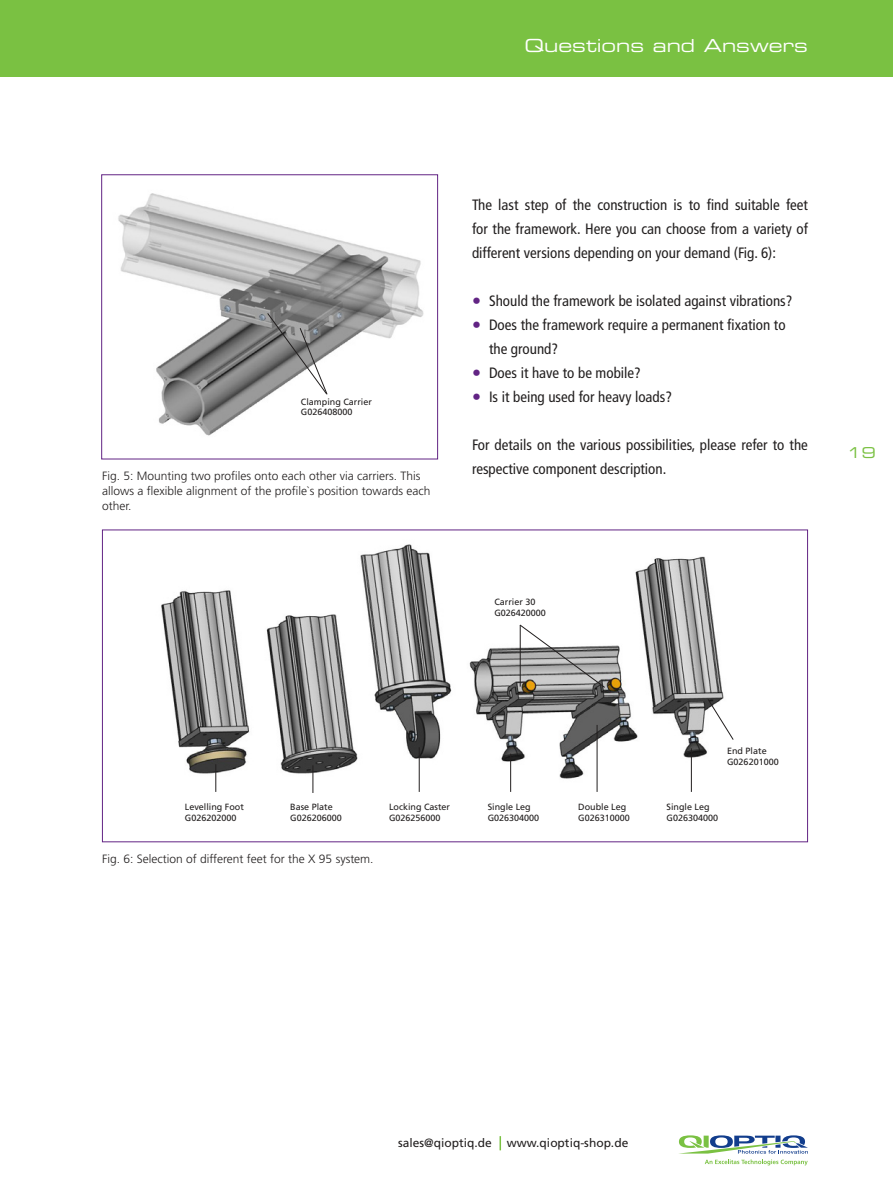
<style>
.page{position:relative;width:893px;height:1191px;background:#fff}
.page>*{position:absolute;margin:0;border:0;box-sizing:border-box;transform-origin:0 0}
.t1{font:18px "Eurostile LT Std Ex 2";color:#fff}
.t2{font:condensed 15px/24px "Frutiger For Qioptiq";color:#221f1f}
.t3{font:15px "Eurostile LT Std Ex 2";color:#7ac142}
.t4{font:300 12px/15px "Frutiger";color:#221f1f}
.t5{font:12px "Frutiger LT Std";color:#221f1f}
.t6{font:9px/10.8px "LINOS Frutiger 55 roman";color:#221f1f}
.s1{font-size:18px;color:#622484}
</style>
<div class="page">
<div style="left:0;top:0;width:893px;height:77px;background:#7ac142"></div>
<svg style="left:679px;top:1135px;width:129px;height:18px"></svg>
<svg style="left:705px;top:1159px;width:103px;height:6px"></svg>
<svg style="left:499px;top:1136px;width:2px;height:14px"></svg>
<img style="left:118px;top:193px;width:306px;height:243px">
<svg style="left:267px;top:312px;width:61px;height:83px"></svg>
<div style="left:101px;top:174px;width:337px;height:285px;border:1px solid #622484"></div>
<img style="left:161px;top:544px;width:563px;height:243px">
<svg style="left:215px;top:764px;width:1px;height:28px"></svg>
<svg style="left:313px;top:765px;width:1px;height:28px"></svg>
<hr style="left:419px;top:747px;width:1px;height:45px;background:#221f1f">
<hr style="left:510px;top:753px;width:1px;height:39px;background:#221f1f">
<svg style="left:519px;top:624px;width:87px;height:64px"></svg>
<hr style="left:597px;top:725px;width:1px;height:67px;background:#221f1f">
<hr style="left:691px;top:748px;width:1px;height:44px;background:#221f1f">
<svg style="left:707px;top:698px;width:27px;height:42px"></svg>
<p class="t1" style="left:525px;top:39px;width:285px">Questions and Answers</p>
<p class="t6" style="left:301px;top:397px;width:73px">Clamping Carrier<br>G026408000</p>
<p class="t4" style="left:102px;top:469px;width:330px">Fig. 5: Mounting two profiles onto each other via carriers. This allows a flexible alignment of the profile`s position towards each other.</p>
<p class="t2" style="left:472px;top:192px;width:337px;text-align:justify">The last step of the construction is to 昀椀nd suitable feet for the framework. Here you can choose from a variety of different versions depending on your demand (Fig. 6):</p>
<p class="t2" style="left:472px;top:288px;width:322px"><span class="s1">•</span> Should the framework be isolated against vibrations?</p>
<p class="t2" style="left:489px;top:312px;width:298px;text-indent:-17px"><span class="s1">•</span> Does the framework require a permanent 昀椀xation to the ground?</p>
<p class="t2" style="left:472px;top:360px;width:170px"><span class="s1">•</span> Does it have to be mobile?</p>
<p class="t2" style="left:472px;top:384px;width:201px"><span class="s1">•</span> Is it being used for heavy loads?</p>
<p class="t2" style="left:472px;top:432px;width:337px">For details on the various possibilities, please refer to the respective component description.</p>
<p class="t3" style="left:847px;top:447px;width:30px">19</p>
<p class="t6" style="left:494px;top:597px;width:53px">Carrier 30<br>G026420000</p>
<p class="t6" style="left:185px;top:802px;width:61px">Levelling Foot<br>G026202000</p>
<p class="t6" style="left:290px;top:802px;width:53px">Base Plate<br>G026206000</p>
<p class="t6" style="left:389px;top:802px;width:63px">Locking Caster<br>G026256000</p>
<p class="t6" style="left:488px;top:802px;width:53px">Single Leg<br>G026304000</p>
<p class="t4" style="left:102px;top:851px;width:273px">Fig. 6: Selection of different feet for the X 95 system.</p>
<p class="t6" style="left:578px;top:802px;width:53px">Double Leg<br>G026310000</p>
<p class="t6" style="left:727px;top:746px;width:53px">End Plate<br>G026201000</p>
<p class="t6" style="left:666px;top:802px;width:53px">Single Leg<br>G026304000</p>
<p class="t5" style="left:398px;top:1138px;width:95px">sales@qioptiq.de</p>
<p class="t5" style="left:507px;top:1138px;width:123px">www.qioptiq-shop.de</p>
</div>
